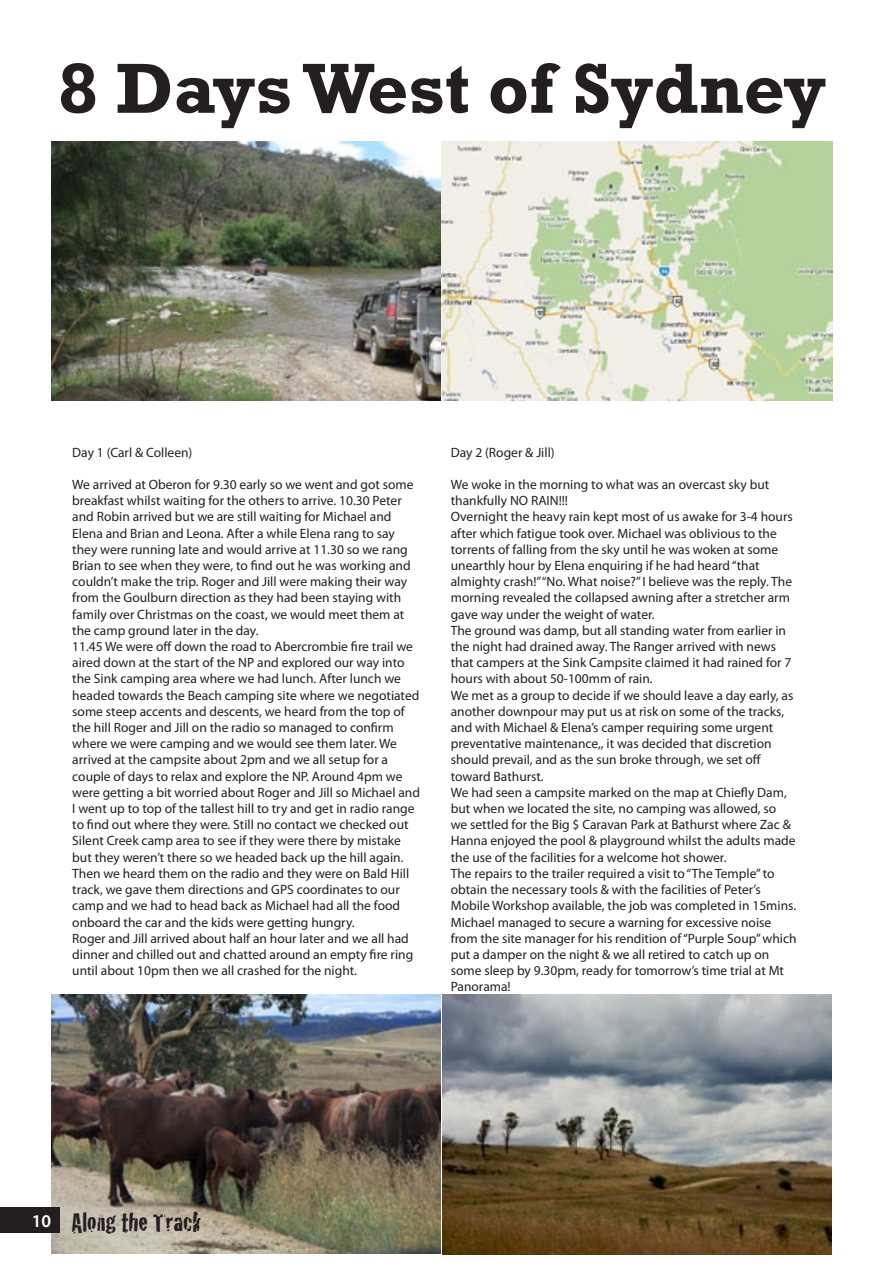
<style>
.page{position:relative;width:893px;height:1263px;background:#fff}
.page>*{position:absolute;margin:0;border:0;box-sizing:border-box;transform-origin:0 0}
.t1{font:700 72px "Rockwell";color:#231f20}
.t2{font:27px "Cracked";color:#231f20}
.t3{font:13.5px/16.2px "Myriad Pro";color:#231f20}
</style>
<div class="page">
<img style="left:51px;top:142px;width:781px;height:258px">
<img style="left:51px;top:995px;width:389px;height:258px">
<img style="left:442px;top:995px;width:389px;height:260px">
<div style="left:0;top:1208px;width:60px;height:25px;background:#231f20"></div>
<p class="t1" style="left:58px;top:45px;width:770px">8 Days West of Sydney</p>
<p class="t3" style="left:72px;top:444px;width:122px">Day 1 (Carl &amp; Colleen)</p>
<p class="t3" style="left:72px;top:476px;width:343px">We arrived at Oberon for 9.30 early so we went and got some breakfast whilst waiting for the others to arrive. 10.30 Peter and Robin arrived but we are still waiting for Michael and Elena and Brian and Leona. After a while Elena rang to say they were running late and would arrive at 11.30 so we rang Brian to see when they were, to find out he was working and couldn’t make the trip. Roger and Jill were making their way from the Goulburn direction as they had been staying with family over Christmas on the coast, we would meet them at the camp ground later in the day.</p>
<p class="t3" style="left:72px;top:638px;width:349px">11.45 We were off down the road to Abercrombie fire trail we aired down at the start of the NP and explored our way into the Sink camping area where we had lunch. After lunch we headed towards the Beach camping site where we negotiated some steep accents and descents, we heard from the top of the hill Roger and Jill on the radio so managed to confirm where we were camping and we would see them later. We arrived at the campsite about 2pm and we all setup for a couple of days to relax and explore the NP. Around 4pm we were getting a bit worried about Roger and Jill so Michael and I went up to top of the tallest hill to try and get in radio range to find out where they were. Still no contact we checked out Silent Creek camp area to see if they were there by mistake but they weren’t there so we headed back up the hill again.<br>Then we heard them on the radio and they were on Bald Hill track, we gave them directions and GPS coordinates to our camp and we had to head back as Michael had all the food onboard the car and the kids were getting hungry.<br>Roger and Jill arrived about half an hour later and we all had dinner and chilled out and chatted around an empty fire ring until about 10pm then we all crashed for the night.</p>
<p class="t3" style="left:451px;top:444px;width:105px">Day 2 (Roger &amp; Jill)</p>
<p class="t3" style="left:451px;top:476px;width:347px">We woke in the morning to what was an overcast sky but thankfully NO RAIN!!!<br>Overnight the heavy rain kept most of us awake for 3-4 hours after which fatigue took over. Michael was oblivious to the torrents of falling from the sky until he was woken at some unearthly hour by Elena enquiring if he had heard “that almighty crash!” “No. What noise?” I believe was the reply. The morning revealed the collapsed awning after a stretcher arm gave way under the weight of water.<br>The ground was damp, but all standing water from earlier in the night had drained away. The Ranger arrived with news that campers at the Sink Campsite claimed it had rained for 7 hours with about 50-100mm of rain.<br>We met as a group to decide if we should leave a day early, as another downpour may put us at risk on some of the tracks, and with Michael &amp; Elena’s camper requiring some urgent preventative maintenance,, it was decided that discretion should prevail, and as the sun broke through, we set off toward Bathurst.<br>We had seen a campsite marked on the map at Chiefly Dam, but when we located the site, no camping was allowed, so<br>we settled for the Big $ Caravan Park at Bathurst where Zac &amp; Hanna enjoyed the pool &amp; playground whilst the adults made the use of the facilities for a welcome hot shower.<br>The repairs to the trailer required a visit to “The Temple” to obtain the necessary tools &amp; with the facilities of Peter’s Mobile Workshop available, the job was completed in 15mins.<br>Michael managed to secure a warning for excessive noise from the site manager for his rendition of “Purple Soup” which put a damper on the night &amp; we all retired to catch up on some sleep by 9.30pm, ready for tomorrow’s time trial at Mt Panorama!</p>
<h2 class="t2" style="left:32px;top:1201px;width:171px"><sup>10</sup> Along the Track</h2>
</div>
